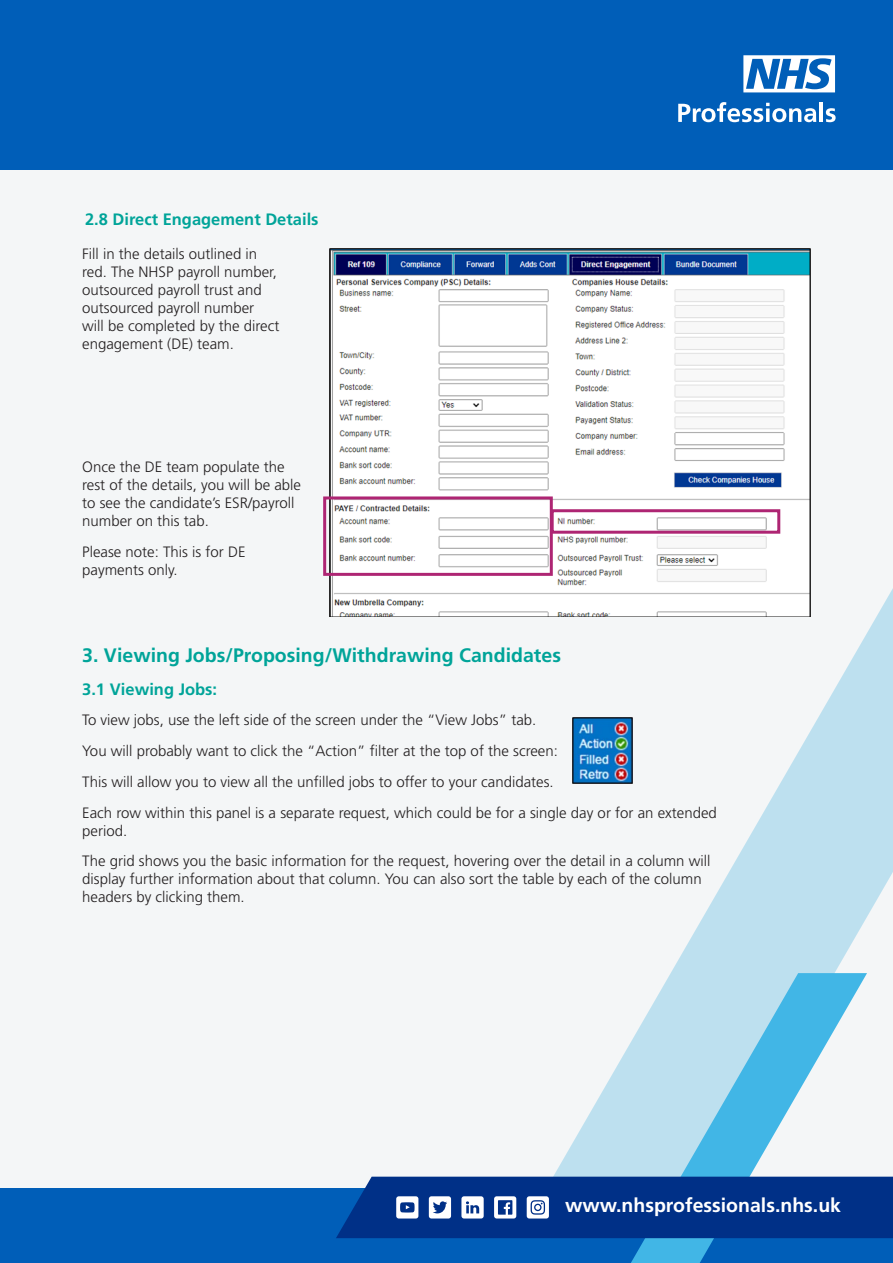
<style>
.page{position:relative;width:893px;height:1263px;background:#f4f6f7}
.page>*{position:absolute;margin:0;border:0;box-sizing:border-box;transform-origin:0 0}
.t1{font:700 19.5px "Frutiger LT Std";color:#00a499}
.t2{font:700 19.5px "Frutiger LT Std";color:#fff}
.t3{font:700 16.5px "Frutiger LT Std";color:#00a499}
.t4{font:300 15px/18px "Frutiger LT Std";color:#231f20}
</style>
<div class="page">
<svg style="left:493px;top:293px;width:400px;height:884px"></svg>
<div style="left:0;top:1188px;width:893px;height:75px;background:#005eb8"></div>
<svg style="left:558px;top:973px;width:309px;height:290px"></svg>
<svg style="left:336px;top:1177px;width:557px;height:61px;background:#103e8f"></svg>
<div style="left:0;top:0;width:893px;height:170px;background:#005eb8"></div>
<svg style="left:743px;top:55px;width:93px;height:37px"></svg>
<svg style="left:678px;top:102px;width:142px;height:20px"></svg>
<hr style="left:820px;top:102px;width:3px;height:20px;background:#fff">
<svg style="left:826px;top:108px;width:10px;height:14px"></svg>
<img style="left:329px;top:248px;width:481px;height:369px">
<div style="left:323px;top:496px;width:230px;height:80px;border:3px solid #ae2573"></div>
<div style="left:551px;top:509px;width:229px;height:25px;border:3px solid #ae2573"></div>
<img style="left:572px;top:718px;width:60px;height:65px">
<p class="t3" style="left:85px;top:209px;width:235px">2.8 Direct Engagement Details</p>
<p class="t4" style="left:82px;top:245px;width:199px">Fill in the details outlined in red. The NHSP payroll number, outsourced payroll trust and outsourced payroll number will be completed by the direct engagement (DE) team.</p>
<p class="t4" style="left:82px;top:458px;width:220px">Once the DE team populate the rest of the details, you will be able to see the candidate’s ESR/payroll number on this tab.</p>
<p class="t4" style="left:82px;top:543px;width:165px">Please note: This is for DE payments only.</p>
<p class="t1" style="left:82px;top:644px;width:480px">3. Viewing Jobs/Proposing/Withdrawing Candidates</p>
<p class="t3" style="left:82px;top:679px;width:136px">3.1 Viewing Jobs:</p>
<p class="t4" style="left:82px;top:711px;width:456px">To view jobs, use the left side of the screen under the “View Jobs” tab.</p>
<p class="t4" style="left:82px;top:742px;width:477px">You will probably want to click the “Action” filter at the top of the screen:</p>
<p class="t4" style="left:82px;top:773px;width:473px">This will allow you to view all the unfilled jobs to offer to your candidates.</p>
<p class="t4" style="left:82px;top:804px;width:636px">Each row within this panel is a separate request, which could be for a single day or for an extended period.</p>
<p class="t4" style="left:82px;top:852px;width:630px">The grid shows you the basic information for the request, hovering over the detail in a column will display further information about that column. You can also sort the table by each of the column headers by clicking them.</p>
<h1 class="t2" style="left:565px;top:1193px;width:277px">www.nhsprofessionals.nhs.uk</h1>
</div>
